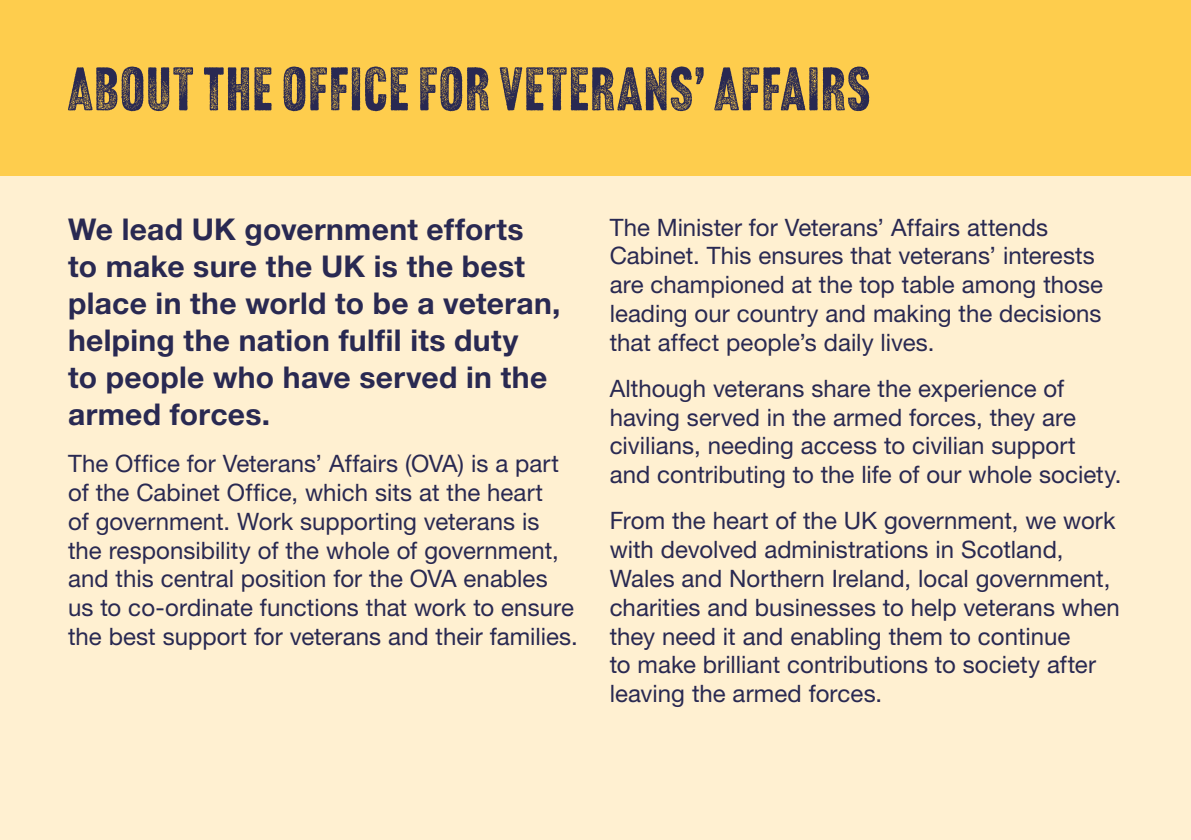
<style>
.page{position:relative;width:1191px;height:840px;background:#fff}
.page>*{position:absolute;margin:0;border:0;box-sizing:border-box;transform-origin:0 0}
.Heading_1{font:60px "Headline Gothic ATF Rough No.1";letter-spacing:.03em;color:#292952}
.Body___Intro_paragra{font:700 30px/37px "Helvetica Neue LT Pro";letter-spacing:.01em;color:#292952}
.Body{font:24px/28.8px "Helvetica Neue LT Pro";color:#292952}
</style>
<div class="page">
<div style="left:0;top:68px;width:1191px;height:771px;background:#fff0d1"></div>
<div style="left:0;top:0;width:1191px;height:176px;background:#fecd4d"></div>
<h1 class="Heading_1" style="left:68px;top:54px;width:803px">ABOUT THE OFFICE FOR VETERANS’ AFFAIRS</h1>
<p class="Body___Intro_paragra" style="left:68px;top:210px;width:494px">We lead UK government efforts<br>to make sure the UK is the best place in the world to be a veteran, helping the nation fulfil its duty<br>to people who have served in the armed forces.</p>
<p class="Body" style="left:68px;top:448px;width:511px">The Office for Veterans’ Affairs (OVA) is a part of the Cabinet Office, which sits at the heart<br>of government. Work supporting veterans is the responsibility of the whole of government, and this central position for the OVA enables us to co-ordinate functions that work to ensure the best support for veterans and their families.</p>
<p class="Body" style="left:609px;top:212px;width:495px">The Minister for Veterans’ Affairs attends Cabinet. This ensures that veterans’ interests are championed at the top table among those leading our country and making the decisions that affect people’s daily lives.</p>
<p class="Body" style="left:609px;top:373px;width:513px">Although veterans share the experience of having served in the armed forces, they are civilians, needing access to civilian support and contributing to the life of our whole society.</p>
<p class="Body" style="left:609px;top:505px;width:512px">From the heart of the UK government, we work with devolved administrations in Scotland, Wales and Northern Ireland, local government, charities and businesses to help veterans when they need it and enabling them to continue<br>to make brilliant contributions to society after leaving the armed forces.</p>
</div>
